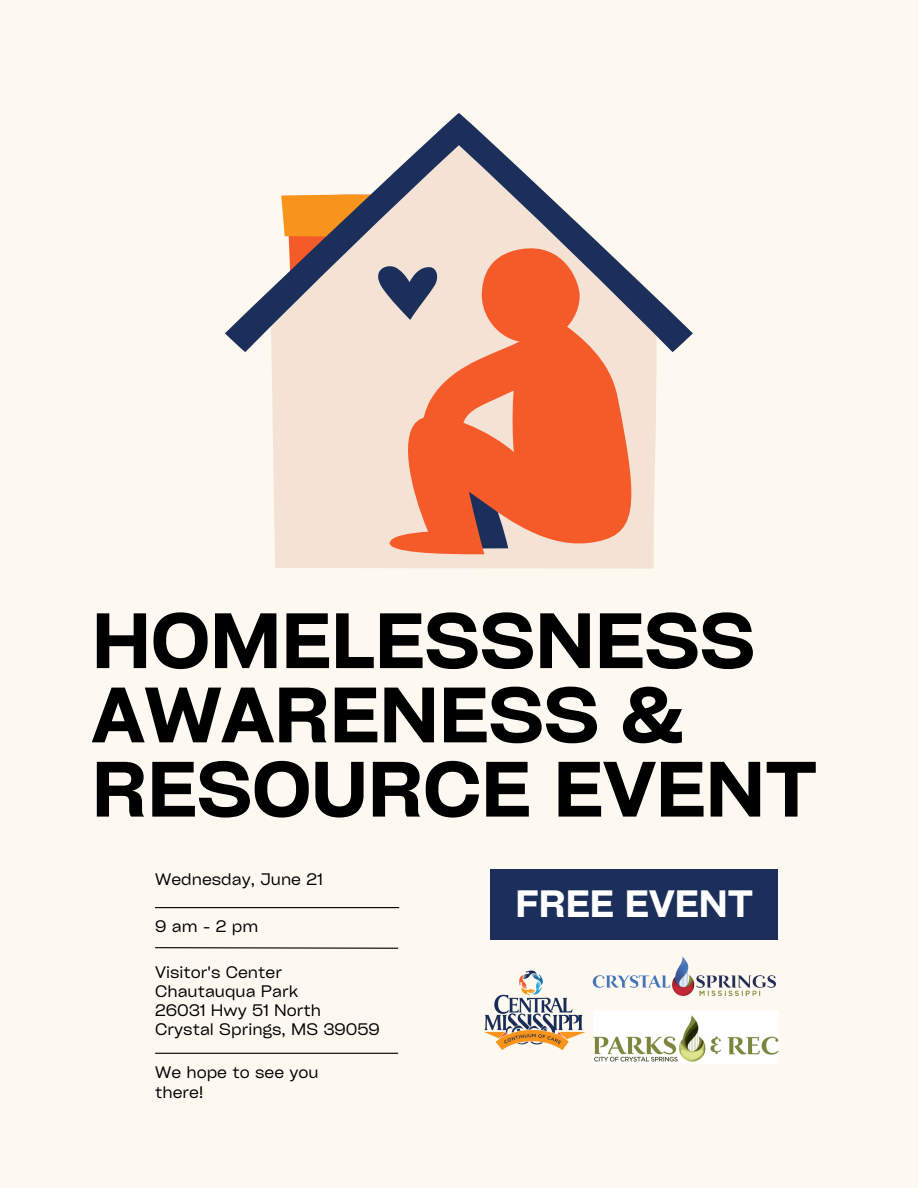
<style>
.page{position:relative;width:918px;height:1188px;background:#fdf8f0}
.page>*{position:absolute;margin:0;border:0;box-sizing:border-box;transform-origin:0 0}
.t1{font:75px/74.2px "Cy Grotesk Key Demi";color:#000001}
.t2{font:36.45px "Cy Grotesk Key Demi";color:#fff}
.t3{font:16.05px/19.2px "Cy Grotesk Key";color:#000001}
</style>
<div class="page">
<hr style="left:155px;top:907px;width:244px;height:1px;background:#000">
<svg style="left:155px;top:947px;width:244px;height:2px"></svg>
<hr style="left:155px;top:1053px;width:243px;height:1px;background:#000">
<svg style="left:271px;top:352px;width:386px;height:217px;background:#f4e4d6"></svg>
<svg style="left:389px;top:352px;width:251px;height:203px;background:#f48c68"></svg>
<svg style="left:281px;top:352px;width:299px;height:197px;background:#f0a083"></svg>
<svg style="left:225px;top:113px;width:468px;height:239px"></svg>
<img style="left:484px;top:970px;width:102px;height:80px">
<div style="left:490px;top:869px;width:288px;height:71px;background:#1b2f5a"></div>
<img style="left:592px;top:956px;width:184px;height:41px">
<img style="left:594px;top:1010px;width:184px;height:53px">
<p class="t1" style="left:92px;top:601px;width:727px">HOMELESSNESS<br>AWARENESS &amp;<br>RESOURCE EVENT</p>
<p class="t3" style="left:155px;top:869px;width:169px">Wednesday, June 21</p>
<p class="t3" style="left:155px;top:916px;width:105px">9am-2pm</p>
<p class="t3" style="left:155px;top:962px;width:128px">Visitor's Center</p>
<p class="t3" style="left:155px;top:981px;width:145px">Chautauqua Park</p>
<p class="t3" style="left:155px;top:1000px;width:167px">26031 Hwy 51 North</p>
<p class="t3" style="left:155px;top:1019px;width:226px">Crystal Springs, MS 39059</p>
<p class="t3" style="left:155px;top:1062px;width:165px">We hope to see you there!</p>
<p class="t2" style="left:516px;top:881px;width:239px">FREE EVENT</p>
</div>
